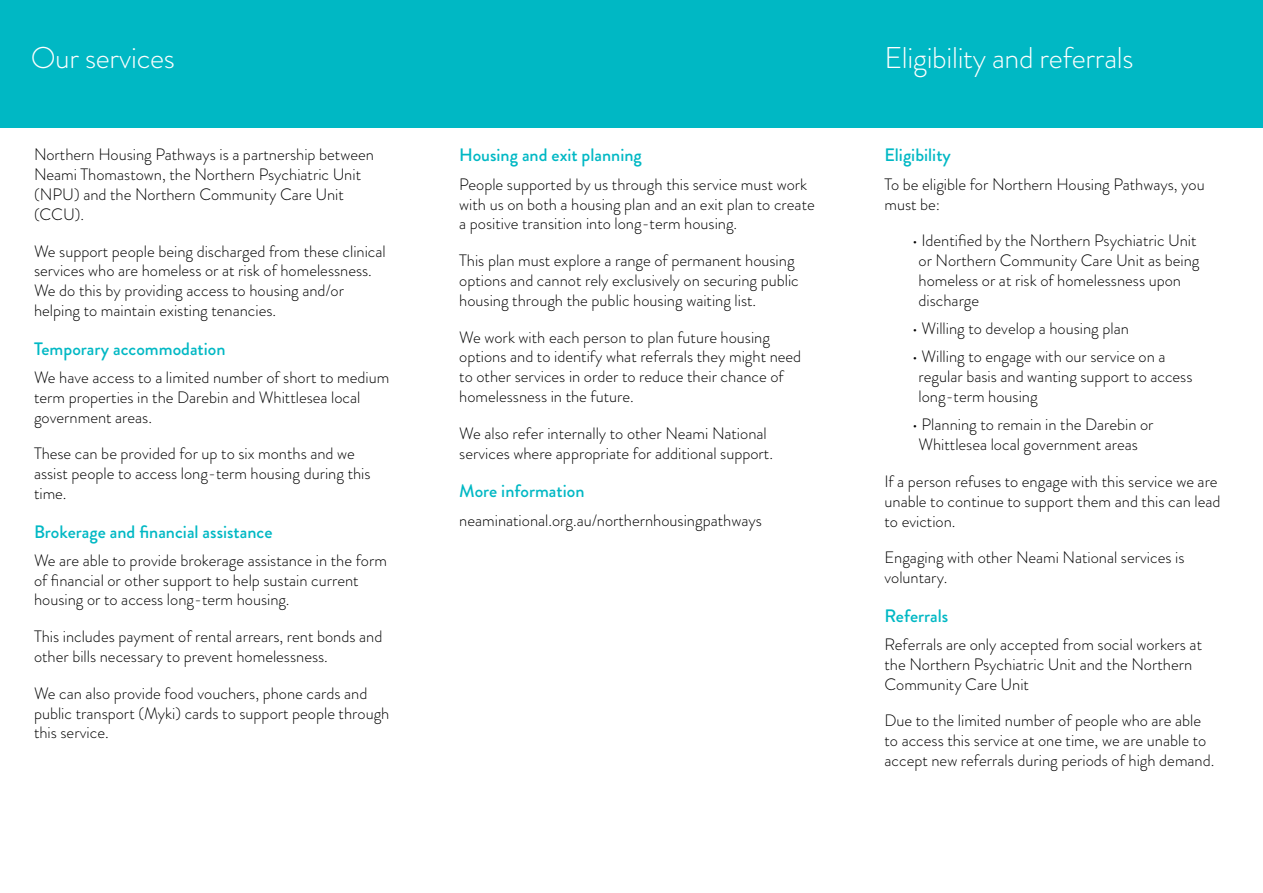
<style>
.page{position:relative;width:1263px;height:893px;background:#fff}
.page>*{position:absolute;margin:0;border:0;box-sizing:border-box;transform-origin:0 0}
.Heading_1{font:300 30px "Brandon Grotesque";letter-spacing:-.01em;color:#fff}
.BodyHeading{font:500 18px "Brandon Grotesque";color:#00b8c4}
.Body{font:300 16.5px/19.8px "Brandon Grotesque";color:#000}
.BodyIndent{font:300 16.5px/19.8px "Brandon Grotesque";color:#000}
</style>
<div class="page">
<div style="left:0;top:0;width:1263px;height:128px;background:#00b8c4"></div>
<p class="Heading_1" style="left:31px;top:37px;width:146px">Our services</p>
<p class="Heading_1" style="left:884px;top:37px;width:250px">Eligibility and referrals</p>
<p class="Body" style="left:34px;top:145px;width:341px">Northern Housing Pathways is a partnership between Neami Thomastown, the Northern Psychiatric Unit (NPU) and the Northern Community Care Unit (CCU).</p>
<p class="Body" style="left:34px;top:241px;width:353px">We support people being discharged from these clinical services who are homeless or at risk of homelessness.<br>We do this by providing access to housing and/or helping to maintain existing tenancies.</p>
<p class="BodyHeading" style="left:34px;top:336px;width:193px">Temporary accommodation</p>
<p class="Body" style="left:34px;top:367px;width:357px">We have access to a limited number of short to medium term properties in the Darebin and Whittlesea local government areas.</p>
<p class="Body" style="left:34px;top:444px;width:338px">These can be provided for up to six months and we assist people to access long-term housing during this time.</p>
<p class="BodyHeading" style="left:34px;top:519px;width:240px">Brokerage and financial assistance</p>
<p class="Body" style="left:34px;top:550px;width:354px">We are able to provide brokerage assistance in the form of financial or other support to help sustain current housing or to access long-term housing.</p>
<p class="Body" style="left:34px;top:627px;width:350px">This includes payment of rental arrears, rent bonds and other bills necessary to prevent homelessness.</p>
<p class="Body" style="left:34px;top:683px;width:357px">We can also provide food vouchers, phone cards and public transport (Myki) cards to support people through this service.</p>
<p class="BodyHeading" style="left:459px;top:143px;width:184px">Housing and exit planning</p>
<p class="Body" style="left:459px;top:174px;width:357px">People supported by us through this service must work with us on both a housing plan and an exit plan to create a positive transition into long-term housing.</p>
<p class="Body" style="left:459px;top:251px;width:341px">This plan must explore a range of permanent housing options and cannot rely exclusively on securing public housing through the public housing waiting list.</p>
<p class="Body" style="left:459px;top:327px;width:343px">We work with each person to plan future housing options and to identify what referrals they might need to other services in order to reduce their chance of homelessness in the future.</p>
<p class="Body" style="left:459px;top:423px;width:315px">We also refer internally to other Neami National services where appropriate for additional support.</p>
<p class="BodyHeading" style="left:459px;top:479px;width:127px">More information</p>
<p class="Body" style="left:459px;top:510px;width:304px">neaminational.org.au/northernhousingpathways</p>
<p class="BodyHeading" style="left:884px;top:143px;width:68px">Eligibility</p>
<p class="Body" style="left:884px;top:174px;width:322px">To be eligible for Northern Housing Pathways, you must be:</p>
<p class="BodyIndent" style="left:918px;top:231px;width:282px;text-indent:-6px">• Identified by the Northern Psychiatric Unit or Northern Community Care Unit as being homeless or at risk of homelessness upon discharge</p>
<p class="BodyIndent" style="left:912px;top:319px;width:218px">• Willing to develop a housing plan</p>
<p class="BodyIndent" style="left:918px;top:347px;width:275px;text-indent:-6px">• Willing to engage with our service on a regular basis and wanting support to access long-term housing</p>
<p class="BodyIndent" style="left:912px;top:415px;width:243px;text-align:center">• Planning to remain in the Darebin or<br>Whittlesea local government areas</p>
<p class="Body" style="left:884px;top:471px;width:337px">If a person refuses to engage with this service we are unable to continue to support them and this can lead to eviction.</p>
<p class="Body" style="left:884px;top:548px;width:301px">Engaging with other Neami National services is voluntary.</p>
<p class="BodyHeading" style="left:884px;top:603px;width:65px">Referrals</p>
<p class="Body" style="left:884px;top:634px;width:319px">Referrals are only accepted from social workers at the Northern Psychiatric Unit and the Northern<br>Community Care Unit</p>
<p class="Body" style="left:884px;top:711px;width:331px">Due to the limited number of people who are able to access this service at one time, we are unable to accept new referrals during periods of high demand.</p>
</div>
